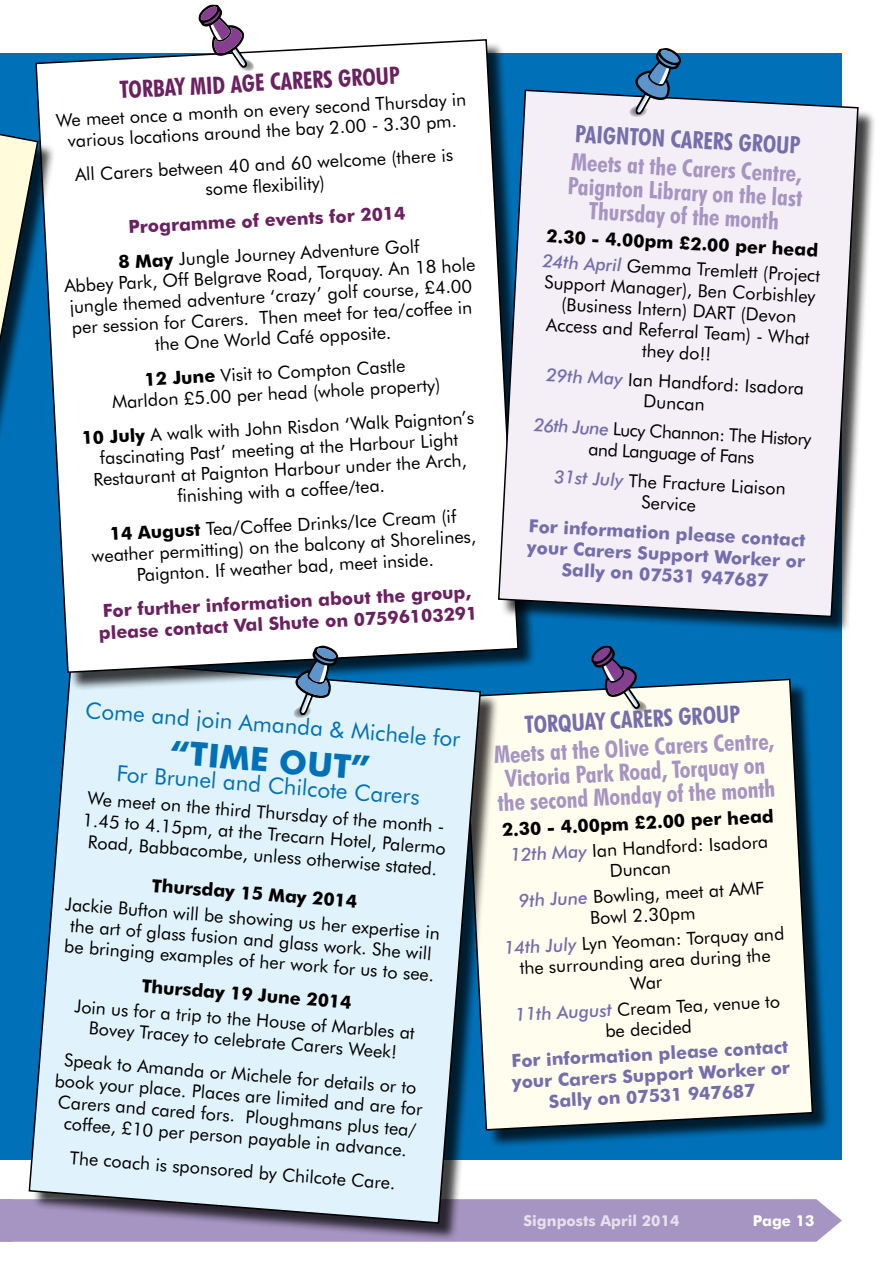
<style>
.page{position:relative;width:893px;height:1263px;background:#fff}
.page>*{position:absolute;margin:0;border:0;box-sizing:border-box;transform-origin:0 0}
.t1{font:700 33px "Futura BT";color:#0071b9}
.t2{font:700 condensed 24px/24px "Futura BT";color:#a694c2;text-align:center}
.t3{font:700 condensed 24px "Futura BT";color:#756eac}
.t4{font:700 condensed 24px "Futura BT";color:#6b205f}
.t5{font:22.5px "Futura BT";color:#0071b9}
.t6{font:18px/21px "Futura BT";color:#000;text-align:center}
.t7{font:700 18px/21px "Futura BT";color:#756eac;text-align:center}
.t8{font:700 18px/25.2px "Futura BT";color:#000;text-align:center}
.t9{font:700 18px/21.6px "Futura BT";color:#6b205f}
.t10{font:700 15px "Futura BT";color:#e8dfee}
.t11{font:700 15px "Futura BT";color:#fff}
.s1{font-weight:700;color:#6b205f}
.s2{font-weight:700}
.s3{font-weight:500;font-style:italic;color:#756eac}
.s4{font-weight:400}
</style>
<div class="page">
<svg style="left:0;top:1199px;width:842px;height:43px;background:#a998c4"></svg>
<div style="left:0;top:53px;width:842px;height:1107px;background:#0071b9"></div>
<div style="left:466px;top:681px;width:365px;height:468px;background:#000;opacity:.75"></div>
<div style="left:499px;top:678px;width:315px;height:453px;background:#fffdee"></div>
<svg style="left:589px;top:645px;width:58px;height:68px"></svg>
<div style="left:31px;top:661px;width:468px;height:581px;background:#000;opacity:.75"></div>
<svg style="left:28px;top:668px;width:454px;height:556px;background:#c9dfec"></svg>
<div style="left:38px;top:42px;width:499px;height:649px;background:#000;opacity:.75"></div>
<div style="left:34px;top:39px;width:486px;height:635px;background:#fff"></div>
<div style="left:0;top:70px;width:57px;height:598px;background:#000;opacity:.75"></div>
<svg style="left:0;top:67px;width:39px;height:584px"></svg>
<div style="left:501px;top:92px;width:376px;height:544px;background:#000;opacity:.75"></div>
<svg style="left:497px;top:89px;width:362px;height:529px;background:#dedee7"></svg>
<svg style="left:629px;top:48px;width:52px;height:70px"></svg>
<svg style="left:293px;top:645px;width:45px;height:74px;background:#829bae"></svg>
<svg style="left:196px;top:4px;width:59px;height:68px"></svg>
<h2 class="t4" style="left:119px;top:75px;width:282px;rotate:-3deg">TORBAY MID AGE CARERS GROUP</h2>
<p class="t6" style="left:56px;top:110px;width:412px;rotate:-3deg">We meet once a month on every second Thursday in various locations around the bay 2.00 - 3.30 pm.</p>
<p class="t6" style="left:75px;top:164px;width:380px;rotate:-3deg">All Carers between 40 and 60 welcome (there is some fl exibility)</p>
<p class="t6" style="left:116px;top:210px;width:303px;line-height:34.3px;rotate:-3deg"><span class="s1">Programme of events for 2014<br></span><span class="s2">8 May</span> Jungle Journey Adventure Golf</p>
<p class="t6" style="left:64px;top:275px;width:413px;rotate:-3deg">Abbey Park, Off Belgrave Road, Torquay. An 18 hole jungle themed adventure ‘crazy’ golf course, £4.00 per session for Carers. Then meet for tea/coffee in the One World Café opposite.</p>
<p class="t6" style="left:110px;top:370px;width:330px;rotate:-3deg"><span class="s2">12 June</span> Visit to Compton Castle<br>Marldon £5.00 per head (whole property)</p>
<p class="t6" style="left:81px;top:427px;width:394px;rotate:-3deg"><span class="s2">10 July</span> A walk with John Risdon ‘Walk Paignton’s fascinating Past’ meeting at the Harbour Light Restaurant at Paignton Harbour under the Arch,<br>fi nishing with a coffee/tea.</p>
<p class="t6" style="left:90px;top:524px;width:386px;rotate:-3deg"><span class="s2">14 August</span> Tea/Coffee Drinks/Ice Cream (if weather permitting) on the balcony at Shorelines,<br>Paignton. If weather bad, meet inside.</p>
<p class="t9" style="left:97px;top:600px;width:381px;rotate:-3deg">For further information about the group, please contact Val Shute on 07596103291</p>
<h2 class="t3" style="left:576px;top:119px;width:227px;rotate:3deg">PAIGNTON CARERS GROUP</h2>
<h2 class="t2" style="left:570px;top:149px;width:236px;rotate:3deg">Meets at the Carers Centre,<br>Paignton Library on the last<br>Thursday of the month</h2>
<p class="t8" style="left:544px;top:223px;width:279px;text-align:left;rotate:3deg">2.30 - 4.00pm £2.00 per head<br><span class="s3">24th April</span> <span class="s4">Gemma Tremlett (Project</span></p>
<p class="t6" style="left:545px;top:271px;width:273px;rotate:3deg">Support Manager), Ben Corbishley (Business Intern) DART (Devon<br>Access and Referral Team) - What they do!!</p>
<p class="t6" style="left:547px;top:364px;width:260px;rotate:3deg"><span class="s3">29th May</span> Ian Handford: Isadora<br>Duncan</p>
<p class="t6" style="left:534px;top:414px;width:279px;rotate:3deg"><span class="s3">26th June</span> Lucy Channon: The History and Language of Fans</p>
<p class="t6" style="left:555px;top:466px;width:234px;rotate:3deg"><span class="s3">31st July</span> The Fracture Liaison<br>Service</p>
<p class="t7" style="left:529px;top:515px;width:280px;rotate:3deg">For information please contact your Carers Support Worker or<br>Sally on 07531 947687</p>
<p class="t5" style="left:87px;top:694px;width:377px;rotate:5deg">Come and join Amanda &amp; Michele for</p>
<h1 class="t1" style="left:172px;top:733px;width:201px;rotate:4deg">“TIME OUT”</h1>
<p class="t5" style="left:118px;top:758px;width:306px;rotate:5deg">For Brunel and Chilcote Carers</p>
<p class="t6" style="left:85px;top:788px;width:366px;line-height:21.6px;rotate:4deg">We meet on the third Thursday of the month -<br>1.45 to 4.15pm, at the Trecarn Hotel, Palermo<br>Road, Babbacombe, unless otherwise stated.</p>
<p class="t8" style="left:153px;top:873px;width:207px;rotate:4deg">Thursday 15 May 2014</p>
<p class="t6" style="left:66px;top:895px;width:377px;text-align:left;rotate:4deg">Jackie Bufton will be showing us her expertise in the art of glass fusion and glass work. She will be bringing examples of her work for us to see.</p>
<p class="t8" style="left:143px;top:974px;width:212px;rotate:4deg">Thursday 19 June 2014</p>
<p class="t6" style="left:75px;top:996px;width:343px;rotate:4deg">Join us for a trip to the House of Marbles at<br>Bovey Tracey to celebrate Carers Week!</p>
<p class="t6" style="left:57px;top:1050px;width:370px;rotate:4deg">Speak to Amanda or Michele for details or to book your place. Places are limited and are for Carers and cared fors. Ploughmans plus tea/ coffee, £10 per person payable in advance.</p>
<p class="t6" style="left:71px;top:1148px;width:328px;rotate:4deg">The coach is sponsored by Chilcote Care.</p>
<h2 class="t3" style="left:524px;top:710px;width:217px;rotate:-3deg">TORQUAY CARERS GROUP</h2>
<h2 class="t2" style="left:493px;top:743px;width:281px;rotate:-3deg">Meets at the Olive Carers Centre,<br>Victoria Park Road, Torquay on the second Monday of the month</h2>
<p class="t8" style="left:501px;top:817px;width:274px;rotate:-3deg">2.30 - 4.00pm £2.00 per head<br><span class="s3">12th May</span> <span class="s4">Ian Handford: Isadora</span></p>
<p class="t6" style="left:517px;top:863px;width:247px;line-height:25.2px;rotate:-3deg">Duncan<br><span class="s3">9th June</span> Bowling, meet at AMF</p>
<p class="t6" style="left:502px;top:910px;width:282px;line-height:25.2px;rotate:-3deg">Bowl 2.30pm<br><span class="s3">14th July</span> Lyn Yeoman: Torquay and</p>
<p class="t6" style="left:519px;top:957px;width:253px;rotate:-3deg">the surrounding area during the<br>War</p>
<p class="t6" style="left:514px;top:1004px;width:267px;rotate:-3deg"><span class="s3">11th August</span> Cream Tea, venue to be decided</p>
<p class="t7" style="left:510px;top:1050px;width:280px;rotate:-3deg">For information please contact your Carers Support Worker or<br>Sally on 07531 947687</p>
<p class="t10" style="left:524px;top:1212px;width:157px">Signposts April 2014</p>
<p class="t11" style="left:753px;top:1212px;width:63px">Page 13</p>
</div>
